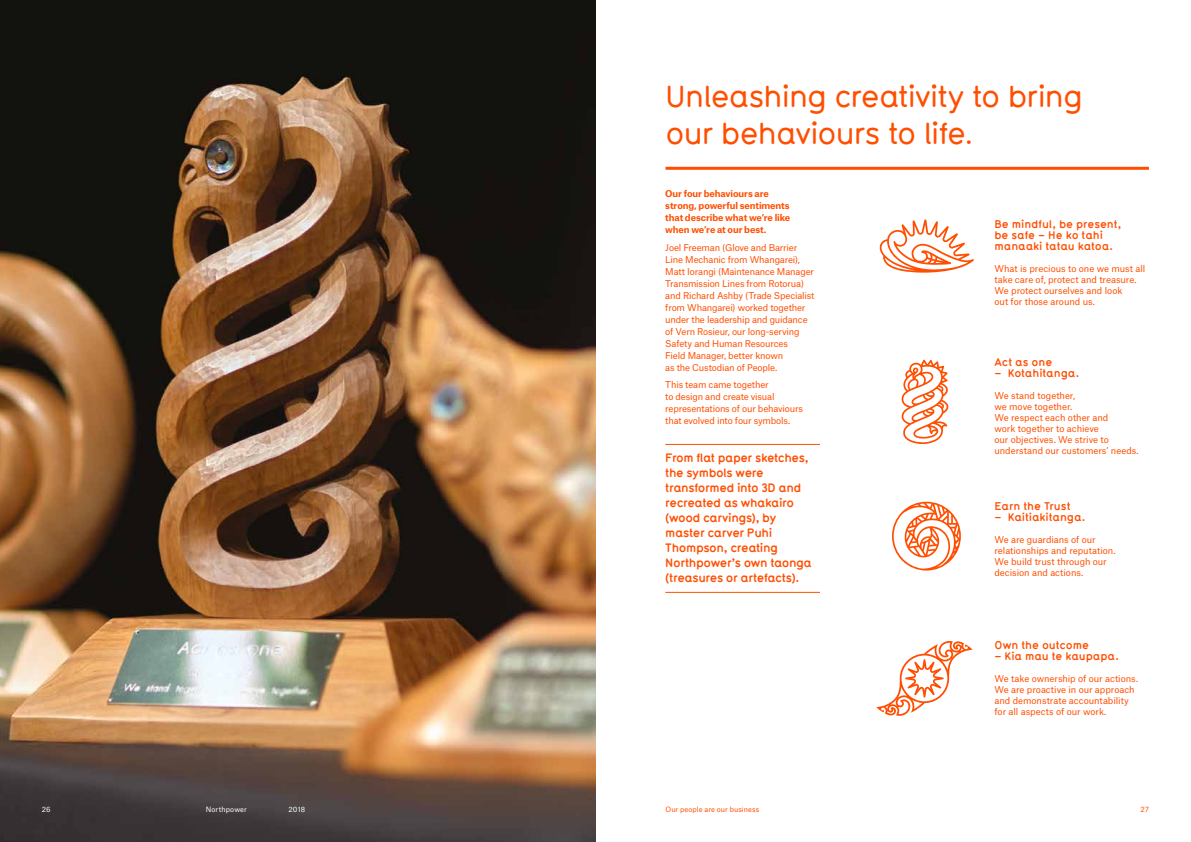
<style>
.page{position:relative;width:1191px;height:842px;background:#fff}
.page>*{position:absolute;margin:0;border:0;box-sizing:border-box;transform-origin:0 0}
.t1{font:500 30px/37px "Typ 1451 Std";letter-spacing:-.025em;color:#ff4e00}
.t2{font:700 12px/15px "Typ 1451 Std";letter-spacing:-.03em;color:#ff4e00}
.t3{font:700 11px/11px "Typ 1451 Std";color:#ff4e00}
.t4{font:9px/11px "Atlas Grotesk";letter-spacing:-.01em;color:#ff4e00}
.t5{font:700 9px/12px "Atlas Grotesk";letter-spacing:-.01em;color:#ff4e00}
.t6{font:7px "Atlas Grotesk";letter-spacing:.005em;color:#ff4e00}
.t7{font:7px "Atlas Grotesk";letter-spacing:.025em;color:#fff}
</style>
<div class="page">
<hr style="left:665px;top:167px;width:484px;height:3px;background:#ff4e00">
<hr style="left:665px;top:444px;width:155px;height:1px;background:#ff4e00">
<hr style="left:665px;top:592px;width:155px;height:1px;background:#ff4e00">
<img style="left:0;top:0;width:595px;height:842px">
<svg style="left:879px;top:219px;width:94px;height:54px"></svg>
<svg style="left:901px;top:360px;width:47px;height:84px"></svg>
<svg style="left:892px;top:502px;width:69px;height:69px"></svg>
<svg style="left:876px;top:641px;width:96px;height:75px"></svg>
<h1 class="t1" style="left:665px;top:77px;width:418px">Unleashing creativity to bring our behaviours to life.</h1>
<p class="t5" style="left:665px;top:186px;width:127px">Our four behaviours are strong, powerful sentiments that describe what we’re like when we’re at our best.</p>
<p class="t4" style="left:665px;top:240px;width:151px;line-height:12px">Joel Freeman (Glove and Barrier<br>Line Mechanic from Whangarei),<br>Matt Iorangi (Maintenance Manager<br>Transmission Lines from Rotorua) and Richard Ashby (Trade Specialist from Whangarei) worked together under the leadership and guidance of Vern Rosieur, our long-serving<br>Safety and Human Resources<br>Field Manager, better known<br>as the Custodian of People.</p>
<p class="t4" style="left:665px;top:378px;width:139px;line-height:12px">This team came together<br>to design and create visual representations of our behaviours that evolved into four symbols.</p>
<h2 class="t2" style="left:665px;top:450px;width:148px">From flat paper sketches, the symbols were transformed into 3D and recreated as whakairo (wood carvings), by master carver Puhi<br>Thompson, creating<br>Northpower’s own taonga (treasures or artefacts).</h2>
<p class="t3" style="left:994px;top:218px;width:128px">Be mindful, be present, be safe – He ko tahi manaaki tatau katoa.</p>
<p class="t4" style="left:994px;top:262px;width:152px">What is precious to one we must all take care of, protect and treasure.<br>We protect ourselves and look<br>out for those around us.</p>
<p class="t3" style="left:994px;top:356px;width:59px">Act as one</p>
<p class="t3" style="left:994px;top:367px;width:86px">– Kotahitanga.</p>
<p class="t4" style="left:994px;top:389px;width:146px">We stand together,<br>we move together.<br>We respect each other and<br>work together to achieve<br>our objectives. We strive to understand our customers’ needs.</p>
<p class="t3" style="left:994px;top:500px;width:78px">Earn the Trust</p>
<p class="t3" style="left:994px;top:511px;width:92px">– Kaitiakitanga.</p>
<p class="t4" style="left:994px;top:533px;width:123px">We are guardians of our relationships and reputation.<br>We build trust through our decision and actions.</p>
<p class="t3" style="left:994px;top:639px;width:96px">Own the outcome</p>
<p class="t3" style="left:994px;top:650px;width:126px">– Kia mau te kaupapa.</p>
<p class="t4" style="left:994px;top:672px;width:145px">We take ownership of our actions.<br>We are proactive in our approach and demonstrate accountability for all aspects of our work.</p>
<p class="t7" style="left:42px;top:803px;width:10px">26</p>
<p class="t7" style="left:206px;top:803px;width:43px">Northpower</p>
<p class="t7" style="left:288px;top:803px;width:18px">2018</p>
<p class="t6" style="left:665px;top:803px;width:95px">Our people are our business</p>
<p class="t6" style="left:1140px;top:803px;width:10px">27</p>
</div>
